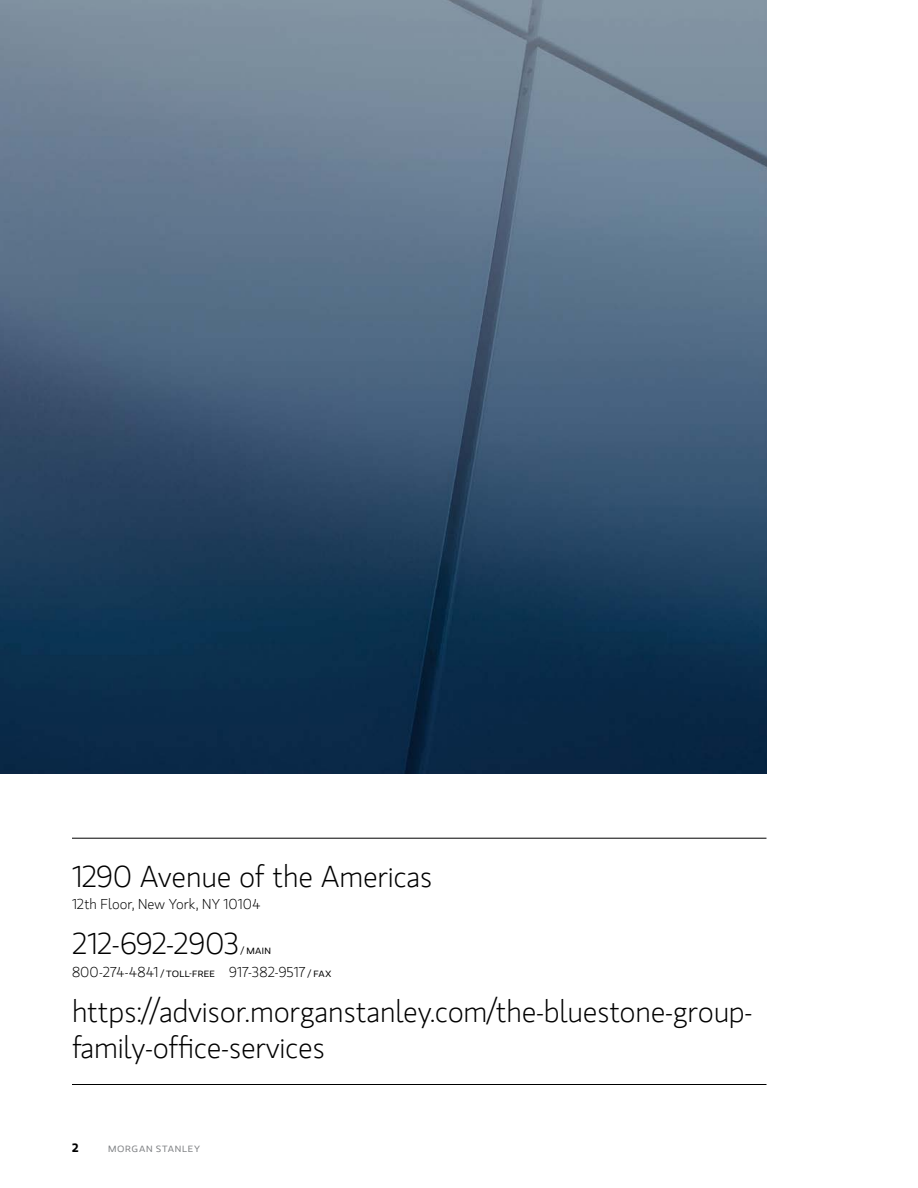
<style>
.page{position:relative;width:918px;height:1188px;background:#fff}
.page>*{position:absolute;margin:0;border:0;box-sizing:border-box;transform-origin:0 0}
.t1{font:300 30px/36px "MS Gloriola II Std";letter-spacing:-.01em;color:#000}
.t2{font:300 14.25px "MS Gloriola II Std";letter-spacing:.01em;color:#000}
.t3{font:700 12px "MS Gloriola II Std";color:#000}
.t4{font:9px "MS Gloriola II Std";letter-spacing:.07em;color:#808285;scale:1.1 1}
.t5{font:9px "MS Gloriola II Std";color:#000;scale:1.1 1}
.s1{font-weight:400;font-size:9px}
</style>
<div class="page">
<img style="left:0;top:0;width:766px;height:774px">
<hr style="left:72px;top:838px;width:694px;height:1px;background:#000">
<hr style="left:72px;top:1084px;width:694px;height:1px;background:#000">
<p class="t1" style="left:72px;top:858px;width:362px">1290 Avenue of the Americas</p>
<p class="t2" style="left:72px;top:895px;width:190px">12th Floor, New York, NY 10104</p>
<p class="t1" style="left:72px;top:925px;width:168px">212-692-2903</p>
<p class="t5" style="left:241px;top:945px;width:29px">/ MAIN</p>
<p class="t2" style="left:72px;top:962px;width:261px">800-274-4841 <span class="s1">/ TOLL-FREE</span> 917-382-9517 <span class="s1">/ FAX</span></p>
<p class="t1" style="left:72px;top:993px;width:682px">https://advisor.morganstanley.com/the-bluestone-group&shy;family-office-services</p>
<p class="t3" style="left:72px;top:1139px;width:8px">2</p>
<p class="t4" style="left:108px;top:1143px;width:85px">MORGAN STANLEY</p>
</div>
